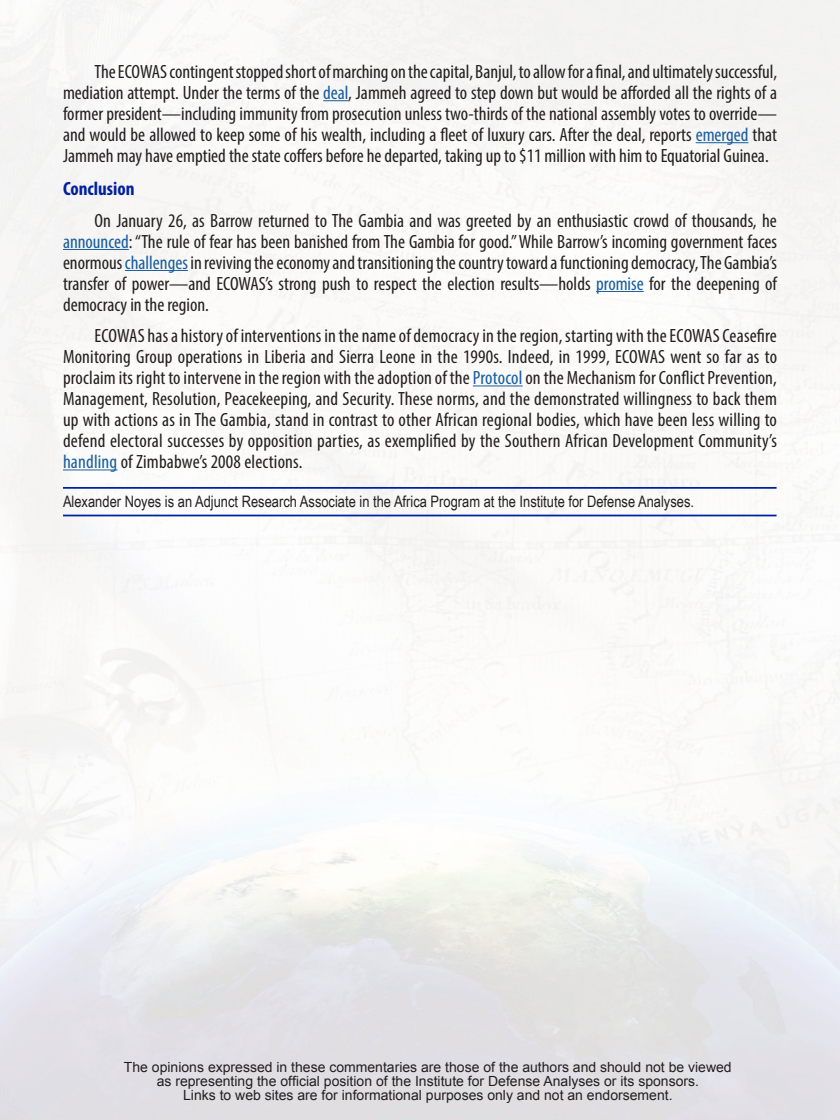
<style>
.page{position:relative;width:840px;height:1120px;background:#fff}
.page>*{position:absolute;margin:0;border:0;box-sizing:border-box;transform-origin:0 0}
.t1{font:condensed 19.25px/21px "Myriad Pro";color:#231f20;text-align:justify}
.t2{font:700 condensed 19.25px "Myriad Pro";color:#0020a0}
.t3{font:15.75px "Arial Narrow";color:#231f20}
.t4{font:14px/14px "Arial";color:#231f20;text-align:center}
.s1{color:#175d9e}
</style>
<div class="page">
<svg style="left:323px;top:100px;width:25px;height:1px"></svg>
<hr style="left:696px;top:142px;width:52px;height:1px;background:#175d9e">
<hr style="left:63px;top:249px;width:66px;height:1px;background:#175d9e">
<hr style="left:125px;top:270px;width:63px;height:1px;background:#175d9e">
<hr style="left:596px;top:291px;width:48px;height:1px;background:#175d9e">
<hr style="left:473px;top:385px;width:50px;height:1px;background:#175d9e">
<hr style="left:63px;top:469px;width:55px;height:1px;background:#175d9e">
<hr style="left:63px;top:515px;width:714px;height:1px;background:#0020a0">
<hr style="left:63px;top:487px;width:714px;height:2px;background:#0020a0">
<p class="t1" style="left:63px;top:61px;width:716px;text-indent:31px">The ECOWAS contingent stopped short of marching on the capital, Banjul, to allow for a final, and ultimately successful, mediation attempt. Under the terms of the <span class="s1">deal</span>, Jammeh agreed to step down but would be afforded all the rights of a former president—including immunity from prosecution unless two-thirds of the national assembly votes to override— and would be allowed to keep some of his wealth, including a fleet of luxury cars. After the deal, reports <span class="s1">emerged</span> that Jammeh may have emptied the state coffers before he departed, taking up to $11 million with him to Equatorial Guinea.</p>
<p class="t2" style="left:63px;top:177px;width:73px">Conclusion</p>
<p class="t1" style="left:63px;top:209px;width:716px;text-indent:31px">On January 26, as Barrow returned to The Gambia and was greeted by an enthusiastic crowd of thousands, he <span class="s1">announced</span>: “The rule of fear has been banished from The Gambia for good.” While Barrow’s incoming government faces enormous <span class="s1">challenges</span> in reviving the economy and transitioning the country toward a functioning democracy, The Gambia’s transfer of power—and ECOWAS’s strong push to respect the election results—holds <span class="s1">promise</span> for the deepening of democracy in the region.</p>
<p class="t1" style="left:63px;top:325px;width:716px;text-indent:31px">ECOWAS has a history of interventions in the name of democracy in the region, starting with the ECOWAS Ceasefire Monitoring Group operations in Liberia and Sierra Leone in the 1990s. Indeed, in 1999, ECOWAS went so far as to proclaim its right to intervene in the region with the adoption of the <span class="s1">Protocol</span> on the Mechanism for Conflict Prevention, Management, Resolution, Peacekeeping, and Security. These norms, and the demonstrated willingness to back them up with actions as in The Gambia, stand in contrast to other African regional bodies, which have been less willing to defend electoral successes by opposition parties, as exemplified by the Southern African Development Community’s <span class="s1">handling</span> of Zimbabwe’s 2008 elections.</p>
<p class="t3" style="left:63px;top:489px;width:633px">Alexander Noyes is an Adjunct Research Associate in the Africa Program at the Institute for Defense Analyses.</p>
<p class="t4" style="left:124px;top:1060px;width:609px">The opinions expressed in these commentaries are those of the authors and should not be viewed as representing the official position of the Institute for Defense Analyses or its sponsors.<br>Links to web sites are for informational purposes only and not an endorsement.</p>
</div>
